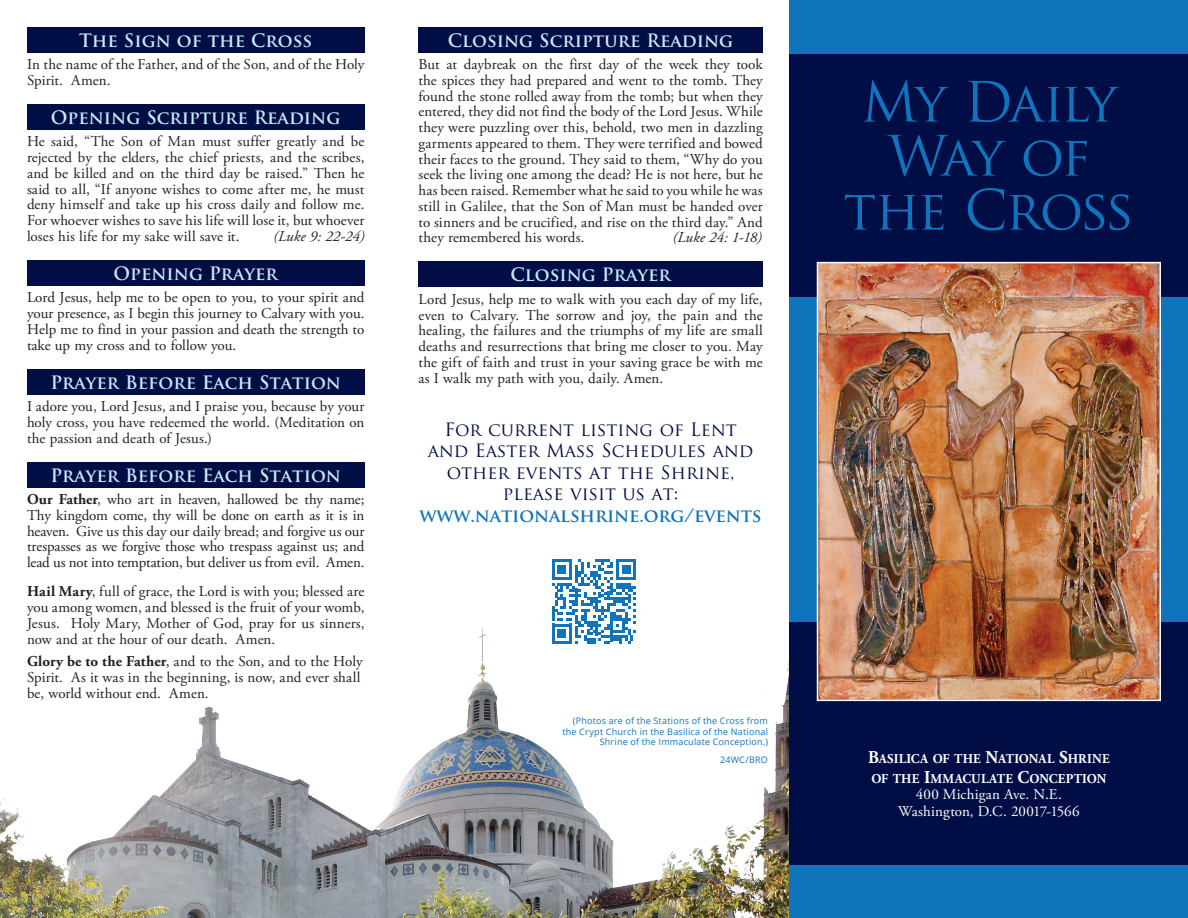
<style>
.page{position:relative;width:1188px;height:918px;background:#fff}
.page>*{position:absolute;margin:0;border:0;box-sizing:border-box;transform-origin:0 0}
.t1{font:54px/54px "Trajan Pro";letter-spacing:-.055em;color:#1074bc;text-align:center}
.t2{font:700 18px "Trajan Pro";color:#cae9f9}
.t3{font:18px/21.6px "Trajan Pro";color:#000e45;text-align:center}
.t4{font:700 18px "Trajan Pro";letter-spacing:-.01em;color:#1074bc}
.t5{font:15px/15.8px "Adobe Garamond Pro";color:#231f20;text-align:justify}
.t6{font:15px "Adobe Garamond Pro";letter-spacing:.01em;color:#fff}
.t7{font:italic 15px "Adobe Garamond Pro";letter-spacing:-.005em;color:#231f20}
.t8{font:700 13.5px "Adobe Garamond Pro";letter-spacing:.02em;color:#fff;scale:.95 1}
.t9{font:9px/10.8px "Open Sans";letter-spacing:.025em;color:#1074bc;text-align:right}
.s1{font-weight:700}
.s2{font-size:18px}
</style>
<div class="page">
<img style="left:0;top:621px;width:790px;height:297px">
<div style="left:790px;top:0;width:398px;height:918px;background:#1074bc"></div>
<div style="left:27px;top:27px;width:337px;height:25px;background:#000e45"></div>
<div style="left:27px;top:104px;width:337px;height:26px;background:#000e45"></div>
<div style="left:27px;top:260px;width:337px;height:26px;background:#000e45"></div>
<div style="left:27px;top:369px;width:337px;height:25px;background:#000e45"></div>
<div style="left:27px;top:462px;width:337px;height:26px;background:#000e45"></div>
<div style="left:418px;top:27px;width:345px;height:25px;background:#000e45"></div>
<div style="left:418px;top:262px;width:345px;height:25px;background:#000e45"></div>
<div style="left:790px;top:54px;width:398px;height:243px;background:#000e45"></div>
<div style="left:790px;top:622px;width:398px;height:243px;background:#000e45"></div>
<img style="left:820px;top:265px;width:338px;height:433px">
<div style="left:817px;top:262px;width:344px;height:439px;border:2px solid #fff"></div>
<svg style="left:552px;top:560px;width:84px;height:84px"></svg>
<p class="t2" style="left:79px;top:29px;width:235px">The Sign of the Cross</p>
<p class="t5" style="left:27px;top:57px;width:339px">In the name of the Father, and of the Son, and of the Holy<br>Spirit. Amen.</p>
<p class="t2" style="left:51px;top:106px;width:291px">Opening Scripture Reading</p>
<p class="t5" style="left:27px;top:134px;width:339px">He said, “The Son of Man must suffer greatly and be rejected by the elders, the chief priests, and the scribes, and be killed and on the third day be raised.” Then he said to all, “If anyone wishes to come after me, he must deny himself and take up his cross daily and follow me.<br>For whoever wishes to save his life will lose it, but whoever loses his life for my sake will save it.</p>
<p class="t7" style="left:273px;top:227px;width:93px">(Luke 9: 22-24)</p>
<p class="t2" style="left:114px;top:262px;width:166px">Opening Prayer</p>
<p class="t5" style="left:27px;top:290px;width:339px">Lord Jesus, help me to be open to you, to your spirit and your presence, as I begin this journey to Calvary with you.<br>Help me to find in your passion and death the strength to take up my cross and to follow you.</p>
<p class="t2" style="left:50px;top:371px;width:292px">Prayer Before Each Station</p>
<p class="t5" style="left:27px;top:399px;width:339px">I adore you, Lord Jesus, and I praise you, because by your holy cross, you have redeemed the world. (Meditation on the passion and death of Jesus.)</p>
<p class="t2" style="left:50px;top:464px;width:292px">Prayer Before Each Station</p>
<p class="t5" style="left:27px;top:492px;width:339px"><span class="s1">Our Father</span>, who art in heaven, hallowed be thy name; Thy kingdom come, thy will be done on earth as it is in heaven. Give us this day our daily bread; and forgive us our trespasses as we forgive those who trespass against us; and lead us not into temptation, but deliver us from evil. Amen.</p>
<p class="t5" style="left:27px;top:584px;width:339px"><span class="s1">Hail Mary</span>, full of grace, the Lord is with you; blessed are you among women, and blessed is the fruit of your womb, Jesus. Holy Mary, Mother of God, pray for us sinners, now and at the hour of our death. Amen.</p>
<p class="t5" style="left:27px;top:654px;width:337px;text-align:left"><span class="s1">Glory be to the Father</span>, and to the Son, and to the Holy<br>Spirit. As it was in the beginning, is now, and ever shall be, world without end. Amen.</p>
<p class="t2" style="left:448px;top:29px;width:287px">Closing Scripture Reading</p>
<p class="t5" style="left:418px;top:57px;width:346px">But at daybreak on the first day of the week they took the spices they had prepared and went to the tomb. They found the stone rolled away from the tomb; but when they entered, they did not find the body of the Lord Jesus. While they were puzzling over this, behold, two men in dazzling garments appeared to them. They were terrified and bowed their faces to the ground. They said to them, “Why do you seek the living one among the dead? He is not here, but he has been raised. Remember what he said to you while he was still in Galilee, that the Son of Man must be handed over to sinners and be crucified, and rise on the third day.” And they remembered his words.</p>
<p class="t7" style="left:673px;top:228px;width:91px">(Luke 24: 1-18)</p>
<p class="t2" style="left:510px;top:264px;width:162px">Closing Prayer</p>
<p class="t5" style="left:418px;top:292px;width:346px">Lord Jesus, help me to walk with you each day of my life, even to Calvary. The sorrow and joy, the pain and the healing, the failures and the triumphs of my life are small deaths and resurrections that bring me closer to you. May the gift of faith and trust in your saving grace be with me as I walk my path with you, daily. Amen.</p>
<p class="t3" style="left:428px;top:418px;width:327px">For current listing of Lent and Easter Mass Schedules and other events at the Shrine, please visit us at:</p>
<p class="t4" style="left:420px;top:504px;width:344px">www.nationalshrine.org/events</p>
<p class="t9" style="left:562px;top:715px;width:207px">(Photos are of the Stations of the Cross from the Crypt Church in the Basilica of the National<br>Shrine of the Immaculate Conception.)</p>
<p class="t9" style="left:720px;top:754px;width:49px">24WC/BRO</p>
<p class="t1" style="left:843px;top:74px;width:293px">My Daily<br>Way of the Cross</p>
<p class="t8" style="left:868px;top:751px;width:256px"><span class="s2">B</span>ASILICA OF THE <span class="s2">N</span>ATIONAL <span class="s2">S</span>HRINE</p>
<p class="t8" style="left:871px;top:771px;width:249px">OF THE <span class="s2">I</span>MMACULATE <span class="s2">C</span>ONCEPTION</p>
<p class="t6" style="left:916px;top:786px;width:148px">400 Michigan Ave. N.E.</p>
<p class="t6" style="left:898px;top:802px;width:183px">Washington, D.C. 20017-1566</p>
</div>
